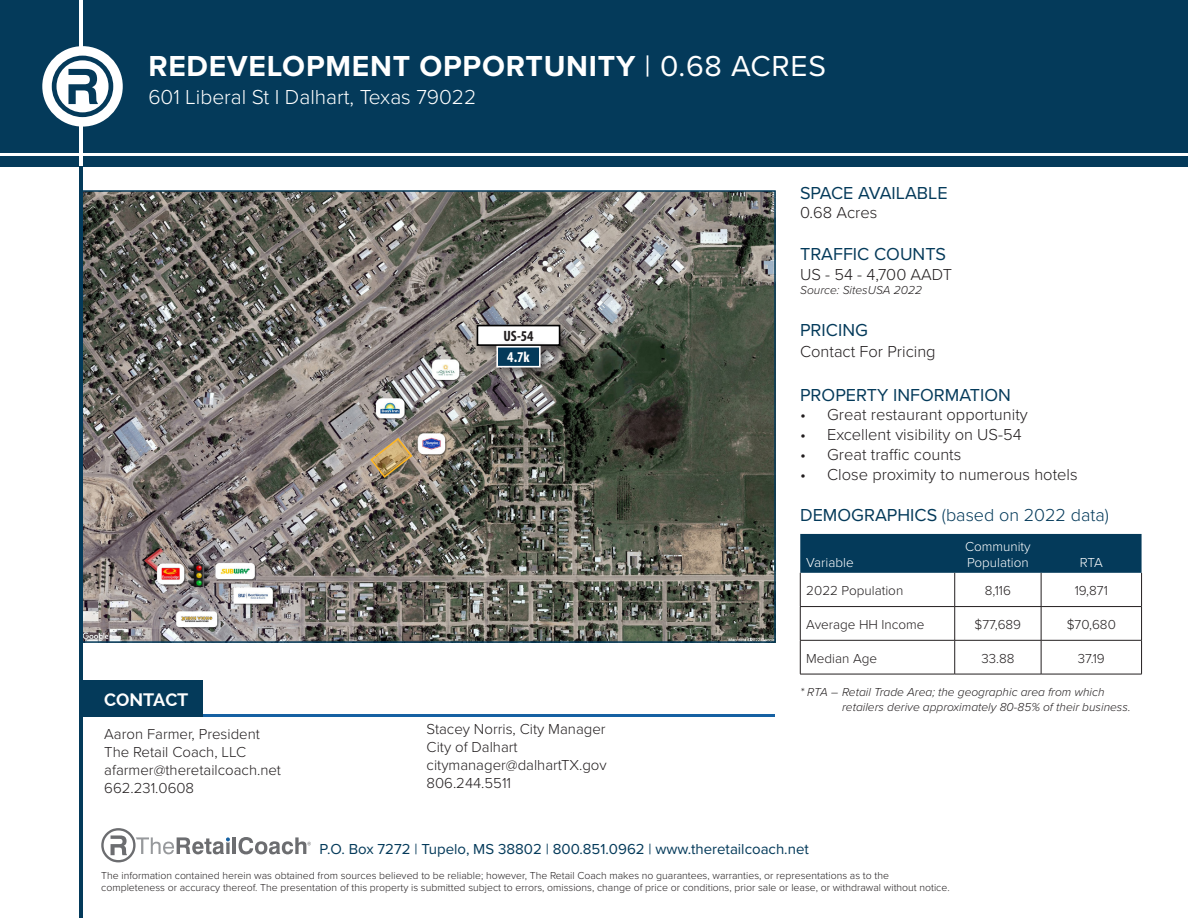
<style>
.page{position:relative;width:1188px;height:918px;background:#fff}
.page>*{position:absolute;margin:0;border:0;box-sizing:border-box;transform-origin:0 0}
.BlueTitles{font:700 30px "Proxima Nova";letter-spacing:.025em;color:#fff}
.BlueTitles-2{font:300 21px "Proxima Nova";color:#fff}
.t1{font:18px "Proxima Nova";color:#043a5a}
.t2{font:300 18px "Proxima Nova";color:#043a5a}
.t3{font:700 18px "Raleway";color:#fff}
.t4{font:300 16.5px "Proxima Nova";color:#231f20}
.t5{font:300 15px "Proxima Nova";color:#231f20}
.t6{font:15px "Proxima Nova";color:#043a5a}
.BlueTitles-3{font:700 condensed 15px "Myriad Pro";color:#231f20}
.BlueTitles-4{font:700 condensed 15px "Myriad Pro";color:#fff}
.t7{font:300 13.5px "Proxima Nova";color:#231f20}
.t8{font:300 13.5px/16.2px "Proxima Nova";color:#fff}
.t9{font:italic 300 12px "Proxima Nova";color:#231f20}
.t10{font:300 10.5px/12px "Proxima Nova";color:#231f20}
.s1{font-weight:400}
</style>
<div class="page">
<img style="left:84px;top:193px;width:689px;height:447px">
<div style="left:0;top:0;width:1188px;height:161px;background:#043a5a"></div>
<div style="left:0;top:156px;width:1188px;height:10px;background:#043a5a"></div>
<hr style="left:79px;top:0;width:4px;height:239px;background:#fff">
<hr style="left:79px;top:166px;width:4px;height:752px;background:#043a5a">
<hr style="left:0;top:153px;width:1188px;height:3px;background:#fff">
<hr style="left:202px;top:715px;width:572px;height:2px;background:#1561a3">
<div style="left:83px;top:680px;width:119px;height:37px;background:#043a5a"></div>
<div style="left:42px;top:46px;width:81px;height:81px;background:#fff;border-radius:50%"></div>
<svg style="left:52px;top:56px;width:61px;height:61px"></svg>
<hr style="left:233px;top:837px;width:3px;height:17px;background:#6c6d70">
<svg style="left:101px;top:828px;width:129px;height:34px"></svg>
<svg style="left:239px;top:837px;width:72px;height:17px"></svg>
<div style="left:800px;top:534px;width:342px;height:39px;background:#043a5a"></div>
<hr style="left:800px;top:573px;width:1px;height:33px;background:#231f20">
<hr style="left:954px;top:573px;width:1px;height:33px;background:#231f20">
<hr style="left:1041px;top:573px;width:1px;height:33px;background:#231f20">
<hr style="left:1141px;top:573px;width:1px;height:33px;background:#231f20">
<hr style="left:800px;top:607px;width:1px;height:33px;background:#231f20">
<hr style="left:800px;top:640px;width:1px;height:34px;background:#231f20">
<hr style="left:800px;top:606px;width:155px;height:1px;background:#231f20">
<hr style="left:955px;top:606px;width:86px;height:1px;background:#231f20">
<hr style="left:1041px;top:606px;width:101px;height:1px;background:#231f20">
<hr style="left:954px;top:607px;width:1px;height:33px;background:#231f20">
<hr style="left:1041px;top:607px;width:1px;height:33px;background:#231f20">
<hr style="left:1141px;top:607px;width:1px;height:33px;background:#231f20">
<hr style="left:954px;top:640px;width:1px;height:34px;background:#231f20">
<hr style="left:1041px;top:640px;width:1px;height:34px;background:#231f20">
<hr style="left:1141px;top:640px;width:1px;height:34px;background:#231f20">
<hr style="left:800px;top:640px;width:155px;height:1px;background:#231f20">
<hr style="left:955px;top:640px;width:86px;height:1px;background:#231f20">
<hr style="left:1041px;top:640px;width:101px;height:1px;background:#231f20">
<hr style="left:800px;top:674px;width:155px;height:1px;background:#231f20">
<hr style="left:955px;top:674px;width:86px;height:1px;background:#231f20">
<hr style="left:1041px;top:674px;width:101px;height:1px;background:#231f20">
<div style="left:472px;top:320px;width:102px;height:39px;background:#231f20;opacity:.75"></div>
<div style="left:477px;top:326px;width:83px;height:19px;background:#fff"></div>
<div style="left:477px;top:325px;width:83px;height:21px;border:2px solid #000"></div>
<div style="left:491px;top:341px;width:63px;height:40px;background:#231f20;opacity:.75"></div>
<div style="left:497px;top:347px;width:43px;height:20px;background:#043a5a"></div>
<div style="left:496px;top:346px;width:45px;height:22px;border:2px solid #fff"></div>
<img style="left:189px;top:563px;width:20px;height:24px">
<svg style="left:369px;top:437px;width:44px;height:42px;background:#a7906c"></svg>
<p class="BlueTitles" style="left:148px;top:43px;width:679px">REDEVELOPMENT OPPORTUNITY <span class="s1">| 0.68 ACRES</span></p>
<p class="BlueTitles-2" style="left:148px;top:82px;width:330px">601 Liberal St I Dalhart, Texas 79022</p>
<p class="t3" style="left:104px;top:689px;width:86px">CONTACT</p>
<p class="t5" style="left:104px;top:723px;width:157px">Aaron Farmer, President</p>
<p class="t5" style="left:104px;top:741px;width:143px">The Retail Coach, LLC</p>
<p class="t5" style="left:104px;top:759px;width:178px">afarmer@theretailcoach.net</p>
<p class="t5" style="left:104px;top:777px;width:91px">662.231.0608</p>
<p class="BlueTitles-3" style="left:503px;top:327px;width:32px">US-54</p>
<p class="BlueTitles-4" style="left:507px;top:348px;width:24px">4.7k</p>
<p class="t5" style="left:427px;top:718px;width:181px">Stacey Norris, City Manager</p>
<p class="t5" style="left:427px;top:736px;width:93px">City of Dalhart</p>
<p class="t5" style="left:427px;top:754px;width:182px">citymanager@dalhartTX.gov</p>
<p class="t5" style="left:427px;top:772px;width:86px">806.244.5511</p>
<p class="t1" style="left:800px;top:179px;width:149px">SPACE AVAILABLE</p>
<p class="t4" style="left:800px;top:201px;width:79px">0.68 Acres</p>
<p class="t1" style="left:800px;top:240px;width:147px">TRAFFIC COUNTS</p>
<p class="t4" style="left:800px;top:262px;width:154px">US - 54 - 4,700 AADT</p>
<p class="t9" style="left:800px;top:281px;width:123px">Source: SitesUSA 2022</p>
<p class="t1" style="left:800px;top:316px;width:69px">PRICING</p>
<p class="t4" style="left:800px;top:340px;width:137px">Contact For Pricing</p>
<p class="t1" style="left:800px;top:381px;width:212px">PROPERTY INFORMATION</p>
<p class="t4" style="left:800px;top:403px;width:229px">• Great restaurant opportunity</p>
<p class="t4" style="left:800px;top:422px;width:223px">• Excellent visibility on US-54</p>
<p class="t4" style="left:800px;top:442px;width:163px">• Great traffic counts</p>
<p class="t4" style="left:800px;top:462px;width:279px">• Close proximity to numerous hotels</p>
<p class="t2" style="left:800px;top:502px;width:310px"><span class="s1">DEMOGRAPHICS</span> (based on 2022 data)</p>
<p class="t8" style="left:806px;top:553px;width:49px">Variable</p>
<p class="t8" style="left:965px;top:537px;width:67px">Community<br>Population</p>
<p class="t8" style="left:1080px;top:553px;width:25px">RTA</p>
<p class="t7" style="left:806px;top:580px;width:99px">2022 Population</p>
<p class="t7" style="left:985px;top:580px;width:27px">8,116</p>
<p class="t7" style="left:1075px;top:580px;width:35px">19,871</p>
<p class="t7" style="left:806px;top:614px;width:120px">Average HH Income</p>
<p class="t7" style="left:975px;top:614px;width:48px">$77,689</p>
<p class="t7" style="left:1067px;top:614px;width:51px">$70,680</p>
<p class="t7" style="left:806px;top:648px;width:72px">Median Age</p>
<p class="t7" style="left:981px;top:648px;width:35px">33.88</p>
<p class="t7" style="left:1078px;top:648px;width:28px">37.19</p>
<p class="t9" style="left:800px;top:683px;width:306px">* RTA – Retail Trade Area; the geographic area from which</p>
<p class="t9" style="left:842px;top:698px;width:290px">retailers derive approximately 80-85% of their business.</p>
<p class="t6" style="left:320px;top:838px;width:491px">P.O. Box 7272 | Tupelo, MS 38802 | 800.851.0962 | www.theretailcoach.net</p>
<p class="t10" style="left:101px;top:869px;width:850px">The information contained herein was obtained from sources believed to be reliable; however, The Retail Coach makes no guarantees, warranties, or representations as to the completeness or accuracy thereof. The presentation of this property is submitted subject to errors, omissions, change of price or conditions, prior sale or lease, or withdrawal without notice.</p>
</div>
